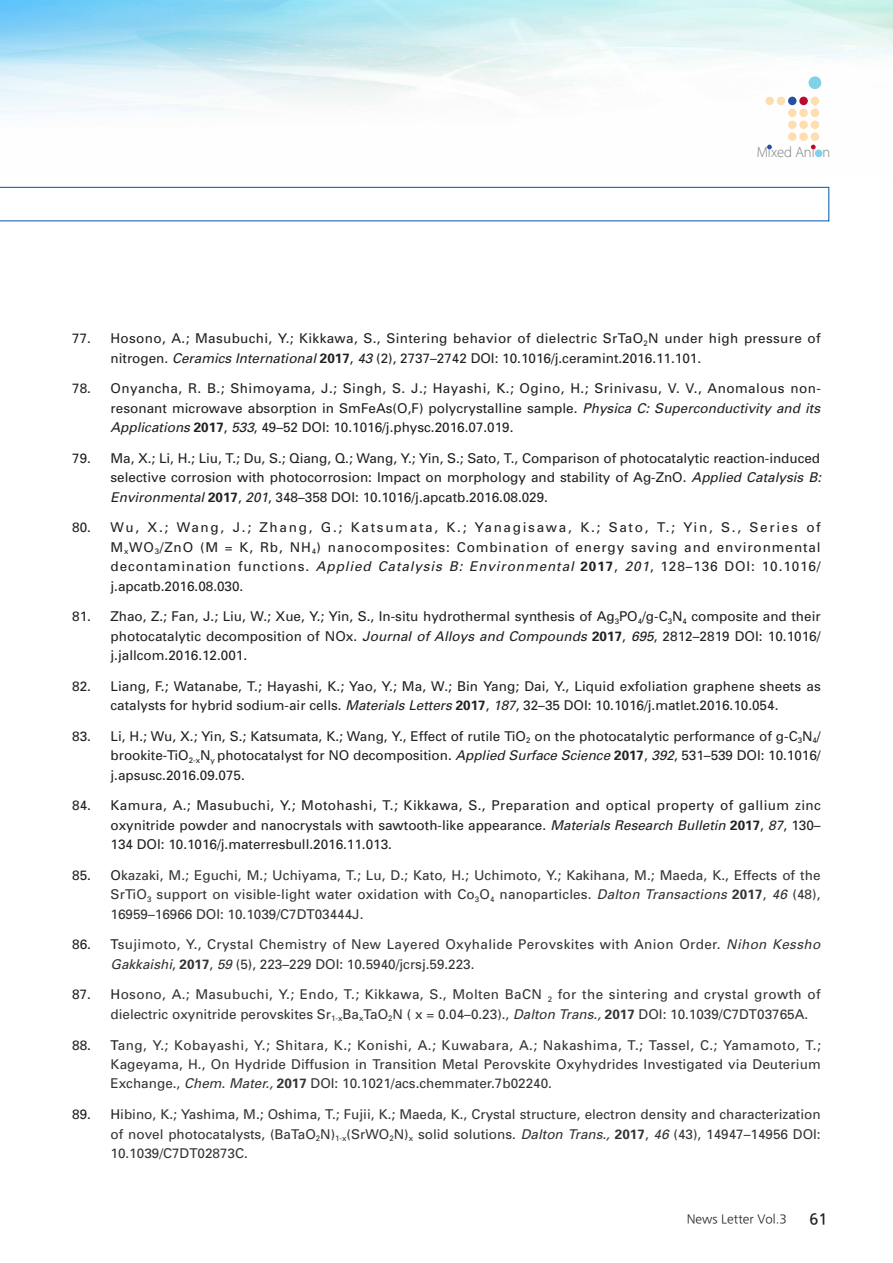
<style>
.page{position:relative;width:893px;height:1263px;background:#fff}
.page>*{position:absolute;margin:0;border:0;box-sizing:border-box;transform-origin:0 0}
.t1{font:300 semi-expanded 14.85px "Myriad Pro";letter-spacing:.005em;color:#76787b;scale:.89 1}
.t2{font:500 13.8px "Iwa UD Go Hon Pro";color:#231f20}
.t3{font:13.5px/19.5px "Univers";color:#231f20;text-align:justify}
.t4{font:13.5px/19.5px "Univers";color:#333;text-align:justify}
.t5{font:13.5px/19.5px "Univers";letter-spacing:.025em;color:#333}
.t6{font:13.5px/19.5px "Univers";letter-spacing:.025em;color:#231f20}
.t7{font:100 11.1px "Iwa UD Go Hon Pro";color:#231f20}
.s1{font-style:italic}
.s2{font-weight:700}
.s3{color:#231f20}
</style>
<div class="page">
<img style="left:0;top:0;width:893px;height:158px">
<div style="left:808px;top:76px;width:13px;height:13px;background:#7fd2e8;border-radius:50%"></div>
<div style="left:811px;top:97px;width:8px;height:8px;background:#feddae;border-radius:50%"></div>
<div style="left:799px;top:97px;width:9px;height:8px;background:#ba0c30;border-radius:50%"></div>
<div style="left:788px;top:97px;width:8px;height:8px;background:#2451a3;border-radius:50%"></div>
<div style="left:777px;top:97px;width:8px;height:8px;background:#feddae;border-radius:50%"></div>
<div style="left:765px;top:97px;width:9px;height:8px;background:#feddae;border-radius:50%"></div>
<div style="left:811px;top:109px;width:8px;height:8px;background:#feddae;border-radius:50%"></div>
<div style="left:799px;top:109px;width:9px;height:8px;background:#feddae;border-radius:50%"></div>
<div style="left:788px;top:109px;width:8px;height:8px;background:#feddae;border-radius:50%"></div>
<div style="left:811px;top:120px;width:8px;height:9px;background:#feddae;border-radius:50%"></div>
<div style="left:799px;top:120px;width:9px;height:9px;background:#feddae;border-radius:50%"></div>
<div style="left:788px;top:120px;width:8px;height:9px;background:#feddae;border-radius:50%"></div>
<div style="left:811px;top:132px;width:8px;height:9px;background:#feddae;border-radius:50%"></div>
<div style="left:799px;top:132px;width:9px;height:9px;background:#feddae;border-radius:50%"></div>
<div style="left:788px;top:132px;width:8px;height:9px;background:#feddae;border-radius:50%"></div>
<svg style="left:767px;top:145px;width:5px;height:4px"></svg>
<svg style="left:811px;top:145px;width:5px;height:4px"></svg>
<div style="left:815px;top:150px;width:7px;height:7px;background:#7fd2e8;border-radius:50%"></div>
<svg style="left:0;top:187px;width:829px;height:34px"></svg>
<p class="t1" style="left:757px;top:143px;width:84px">Mixed Ani n</p>
<p class="t6" style="left:111px;top:329px;width:712px;text-indent:-38px">77. Hosono, A.; Masubuchi, Y.; Kikkawa, S., Sintering behavior of dielectric SrTaO<sub>2</sub>N under high pressure of nitrogen. <span class="s1">Ceramics International</span> <span class="s2">2017</span>, <span class="s1">43</span> (2), 2737–2742 DOI: 10.1016/j.ceramint.2016.11.101.</p>
<p class="t3" style="left:111px;top:379px;width:712px;text-indent:-38px">78. Onyancha, R. B.; Shimoyama, J.; Singh, S. J.; Hayashi, K.; Ogino, H.; Srinivasu, V. V., Anomalous non&shy;resonant microwave absorption in SmFeAs(O,F) polycrystalline sample. <span class="s1">Physica C: Superconductivity and its Applications</span> <span class="s2">2017</span>, <span class="s1">533</span>, 49–52 DOI: 10.1016/j.physc.2016.07.019.</p>
<p class="t3" style="left:111px;top:448px;width:712px;text-indent:-38px">79. Ma, X.; Li, H.; Liu, T.; Du, S.; Qiang, Q.; Wang, Y.; Yin, S.; Sato, T., Comparison of photocatalytic reaction-induced selective corrosion with photocorrosion: Impact on morphology and stability of Ag-ZnO. <span class="s1">Applied Catalysis B:<br>Environmental</span> <span class="s2">2017</span>, <span class="s1">201</span>, 348–358 DOI: 10.1016/j.apcatb.2016.08.029.</p>
<p class="t3" style="left:111px;top:518px;width:712px;text-indent:-38px">80. Wu, X.; Wang, J.; Zhang, G.; Katsumata, K.; Yanagisawa, K.; Sato, T.; Yin, S., Series of M<sub>x</sub>WO<sub>3</sub>/ZnO (M = K, Rb, NH<sub>4</sub>) nanocomposites: Combination of energy saving and environmental decontamination functions. <span class="s1">Applied Catalysis B: Environmental</span> <span class="s2">2017</span>, <span class="s1">201</span>, 128–136 DOI: 10.1016/ j.apcatb.2016.08.030.</p>
<p class="t3" style="left:111px;top:607px;width:712px;text-indent:-38px">81. Zhao, Z.; Fan, J.; Liu, W.; Xue, Y.; Yin, S., In-situ hydrothermal synthesis of Ag<sub>3</sub>PO<sub>4</sub>/g-C<sub>3</sub>N<sub>4</sub> composite and their photocatalytic decomposition of NOx. <span class="s1">Journal of Alloys and Compounds</span> <span class="s2">2017</span>, <span class="s1">695</span>, 2812–2819 DOI: 10.1016/ j.jallcom.2016.12.001.</p>
<p class="t3" style="left:72px;top:676px;width:750px;text-align:center">82. Liang, F.; Watanabe, T.; Hayashi, K.; Yao, Y.; Ma, W.; Bin Yang; Dai, Y., Liquid exfoliation graphene sheets as catalysts for hybrid sodium-air cells. <span class="s1">Materials Letters</span> <span class="s2">2017</span>, <span class="s1">187</span>, 32–35 DOI: 10.1016/j.matlet.2016.10.054.</p>
<p class="t3" style="left:111px;top:726px;width:712px;text-indent:-38px">83. Li, H.; Wu, X.; Yin, S.; Katsumata, K.; Wang, Y., Effect of rutile TiO<sub>2</sub> on the photocatalytic performance of g-C<sub>3</sub>N<sub>4</sub>/ brookite-TiO<sub>2-x</sub>N<sub>y</sub> photocatalyst for NO decomposition. <span class="s1">Applied Surface Science</span> <span class="s2">2017</span>, <span class="s1">392</span>, 531–539 DOI: 10.1016/ j.apsusc.2016.09.075.</p>
<p class="t3" style="left:111px;top:796px;width:712px;text-indent:-38px">84. Kamura, A.; Masubuchi, Y.; Motohashi, T.; Kikkawa, S., Preparation and optical property of gallium zinc oxynitride powder and nanocrystals with sawtooth-like appearance. <span class="s1">Materials Research Bulletin</span> <span class="s2">2017</span>, <span class="s1">87</span>, 130– 134 DOI: 10.1016/j.materresbull.2016.11.013.</p>
<p class="t4" style="left:111px;top:865px;width:712px;text-indent:-38px"><span class="s3">85. O</span>kazaki, M.; Eguchi, M.; Uchiyama, T.; Lu, D.; Kato, H.; Uchimoto, Y.; Kakihana, M.; Maeda, K., Effects of the SrTiO<sub>3</sub> support on visible-light water oxidation with Co<sub>3</sub>O<sub>4</sub> nanoparticles. <span class="s1">Dalton Transactions</span> <span class="s2">2017</span>, <span class="s1">46</span> (48), 16959–16966 DOI: 10.1039/C7DT03444J.</p>
<p class="t5" style="left:111px;top:935px;width:711px;text-indent:-38px"><span class="s3">86. T</span>sujimoto, Y., Crystal Chemistry of New Layered Oxyhalide Perovskites with Anion Order. <span class="s1">Nihon Kessho<br>Gakkaishi</span>, <span class="s2">2017</span>, <span class="s1">59</span> (5), 223–229 DOI: 10.5940/jcrsj.59.223.</p>
<p class="t5" style="left:111px;top:985px;width:712px;text-indent:-38px"><span class="s3">87. H</span>osono, A.; Masubuchi, Y.; Endo, T.; Kikkawa, S., Molten BaCN <sub>2</sub> for the sintering and crystal growth of dielectric oxynitride perovskites Sr<sub>1-x</sub>Ba<sub>x</sub>TaO<sub>2</sub>N ( x = 0.04–0.23)., <span class="s1">Dalton Trans.,</span> <span class="s2">2017</span> DOI: 10.1039/C7DT03765A.</p>
<p class="t4" style="left:111px;top:1035px;width:712px;text-indent:-38px"><span class="s3">88. T</span>ang, Y.; Kobayashi, Y.; Shitara, K.; Konishi, A.; Kuwabara, A.; Nakashima, T.; Tassel, C.; Yamamoto, T.; Kageyama, H., On Hydride Diffusion in Transition Metal Perovskite Oxyhydrides Investigated via Deuterium Exchange., <span class="s1">Chem. Mater.,</span> <span class="s2">2017</span> DOI: 10.1021/acs.chemmater.7b02240.</p>
<p class="t4" style="left:111px;top:1104px;width:712px;text-indent:-38px"><span class="s3">89. H</span>ibino, K.; Yashima, M.; Oshima, T.; Fujii, K.; Maeda, K., Crystal structure, electron density and characterization of novel photocatalysts, (BaTaO<sub>2</sub>N)<sub>1-x</sub>(SrWO<sub>2</sub>N)<sub>x</sub> solid solutions. <span class="s1">Dalton Trans.,</span> <span class="s2">2017</span>, <span class="s1">46</span> (43), 14947–14956 DOI:<br>10.1039/C7DT02873C.</p>
<p class="t7" style="left:687px;top:1211px;width:101px">News Letter Vol.3</p>
<p class="t2" style="left:809px;top:1209px;width:20px">61</p>
</div>
